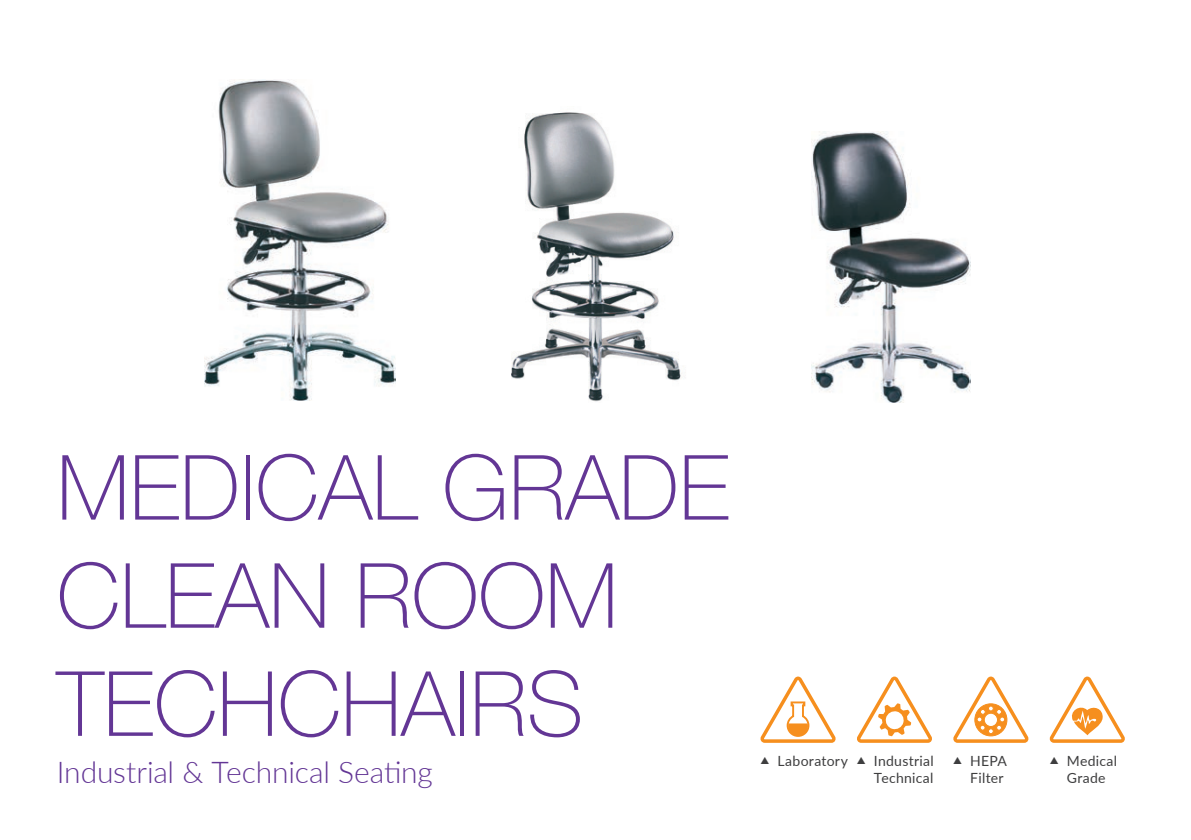
<style>
.page{position:relative;width:1191px;height:840px;background:#fff}
.page>*{position:absolute;margin:0;border:0;box-sizing:border-box;transform-origin:0 0}
.t1{font:100 90px/108px "Helvetica Neue LT Pro";color:#633695}
.t2{font:300 30px "Lato";letter-spacing:-.005em;color:#633695}
.t3{font:14px/16.8px "Lato";letter-spacing:.02em;color:#3e3e3f;text-align:right}
</style>
<div class="page">
<img style="left:205px;top:79px;width:190px;height:321px">
<img style="left:511px;top:112px;width:171px;height:290px">
<img style="left:812px;top:131px;width:158px;height:271px">
<svg style="left:760px;top:676px;width:75px;height:66px"></svg>
<svg style="left:857px;top:676px;width:75px;height:66px"></svg>
<svg style="left:953px;top:676px;width:75px;height:66px"></svg>
<svg style="left:1049px;top:676px;width:75px;height:66px"></svg>
<h1 class="t1" style="left:57px;top:433px;width:674px">MEDICAL GRADE<br>CLEAN ROOM<br>TECHCHAIRS</h1>
<h2 class="t2" style="left:57px;top:751px;width:378px">Industrial &amp; Technical Seating</h2>
<p class="t3" style="left:760px;top:751px;width:175px">▲ Laboratory ▲ Industrial<br>Technical</p>
<p class="t3" style="left:953px;top:751px;width:55px">▲ HEPA<br>Filter</p>
<p class="t3" style="left:1049px;top:751px;width:69px;text-align:center">▲ Medical<br>Grade</p>
</div>
